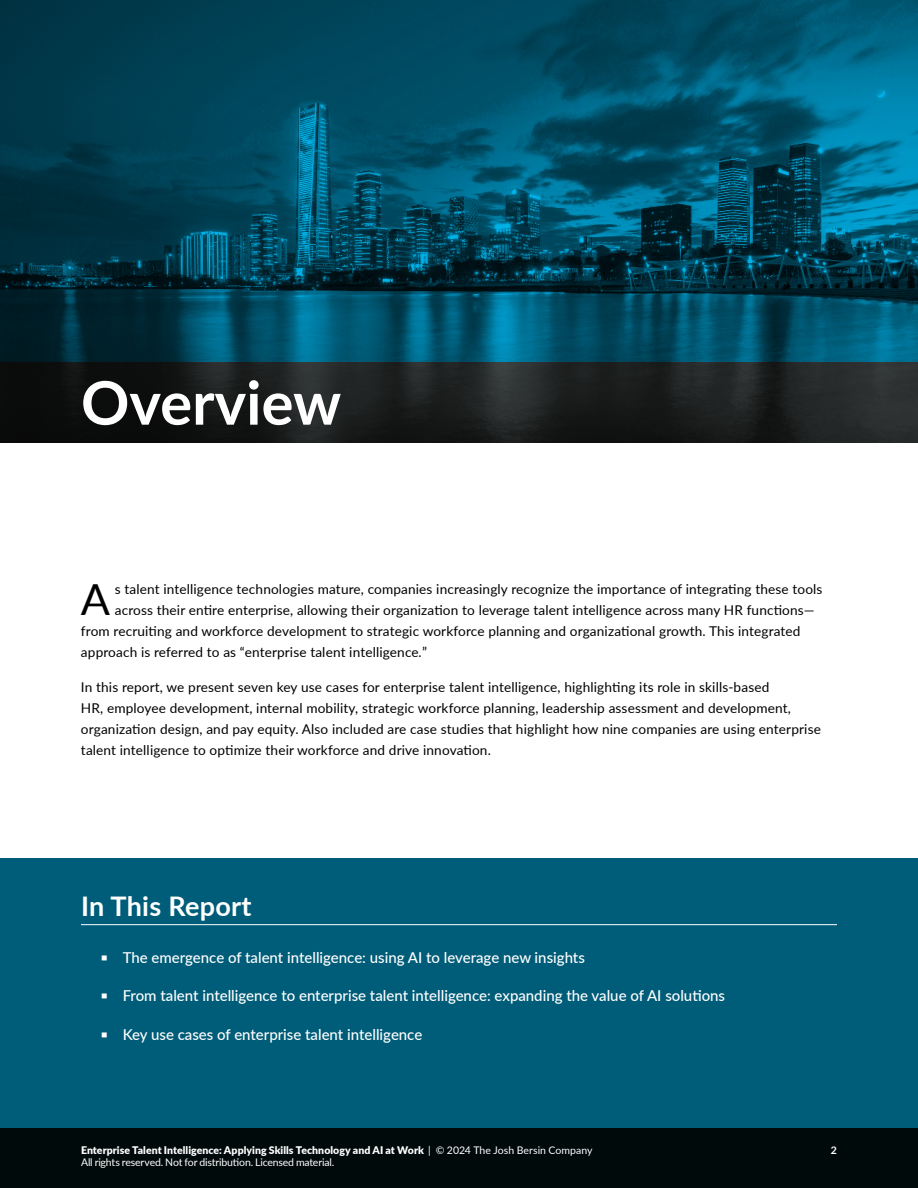
<style>
.page{position:relative;width:918px;height:1188px;background:#fff}
.page>*{position:absolute;margin:0;border:0;box-sizing:border-box;transform-origin:0 0}
.t1{font:700 60px "Lato";color:#fff}
.t2{font:42.75px "Lato";color:#000}
.t3{font:700 27px "Lato";letter-spacing:.01em;color:#fff}
.t4{font:500 15px "Lato";color:#fff}
.t5{font:13.5px/21px "Lato";letter-spacing:.01em;color:#000}
.t6{font:900 10.5px "Lato";letter-spacing:.005em;color:#fff}
.t7{font:10.5px "Lato";letter-spacing:-.015em;color:#fff}
.t8{font:700 10.5px "Lato";color:#fff}
.s1{font-style:italic}
.s2{font-weight:900}
.s3{font-weight:400}
</style>
<div class="page">
<div style="left:0;top:1128px;width:918px;height:60px;background:#000a0a"></div>
<div style="left:0;top:858px;width:918px;height:270px;background:#005d79"></div>
<svg style="left:0;top:362px;width:918px;height:81px;background:#1b1d1d"></svg>
<svg style="left:0;top:0;width:918px;height:362px;background:#004a61"></svg>
<hr style="left:81px;top:924px;width:756px;height:1px;background:#fff">
<h1 class="t1" style="left:81px;top:380px;width:262px">Overview</h1>
<h2 class="t2" style="left:81px;top:582px;width:31px">A</h2>
<p class="t5" style="left:115px;top:578px;width:709px">s talent intelligence technologies mature, companies increasingly recognize the importance of integrating these tools</p>
<p class="t5" style="left:115px;top:599px;width:701px">across their entire enterprise, allowing their organization to leverage talent intelligence across many HR functions—</p>
<p class="t5" style="left:81px;top:620px;width:721px">from recruiting and workforce development to strategic workforce planning and organizational growth. This integrated</p>
<p class="t5" style="left:81px;top:641px;width:348px">approach is referred to as “enterprise talent intelligence<span class="s1">.</span>”</p>
<p class="t5" style="left:81px;top:676px;width:741px">In this report, we present seven key use cases for enterprise talent intelligence, highlighting its role in skills-based<br>HR, employee development, internal mobility, strategic workforce planning, leadership assessment and development, organization design, and pay equity. Also included are case studies that highlight how nine companies are using enterprise talent intelligence to optimize their workforce and drive innovation.</p>
<h3 class="t3" style="left:81px;top:896px;width:172px">In This Report</h3>
<p class="t4" style="left:101px;top:947px;width:485px"><span class="s2">▪</span> The emergence of talent intelligence: using AI to leverage new insights</p>
<p class="t4" style="left:101px;top:985px;width:625px"><span class="s2">▪</span> From talent intelligence to enterprise talent intelligence: expanding the value of AI solutions</p>
<p class="t4" style="left:101px;top:1023px;width:323px"><span class="s2">▪</span> Key use cases of enterprise talent intelligence</p>
<p class="t6" style="left:81px;top:1146px;width:513px">Enterprise Talent Intelligence: Applying Skills Technology and AI at Work <span class="s3">| © 2024 The Josh Bersin Company</span></p>
<p class="t8" style="left:831px;top:1146px;width:8px">2</p>
<p class="t7" style="left:81px;top:1155px;width:255px">All rights reserved. Not for distribution. Licensed material.</p>
</div>
